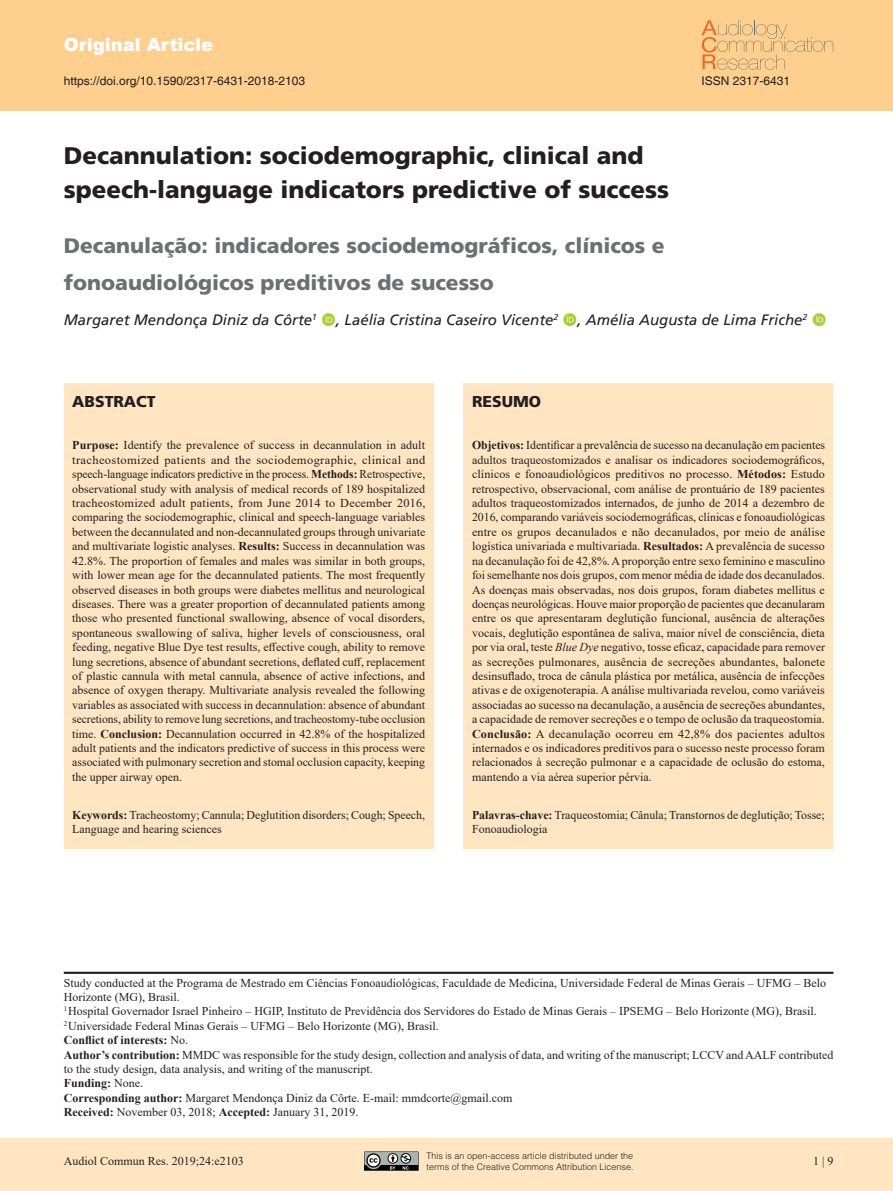
<style>
.page{position:relative;width:893px;height:1191px;background:#fff}
.page>*{position:absolute;margin:0;border:0;box-sizing:border-box;transform-origin:0 0}
.ArticleTitle{font:900 24px/34.5px "Frutiger LT Std";color:#231f20}
.ArticleTitle-Trans1{font:900 21px/37.5px "Frutiger LT Std";color:#6d6f71}
.t1{font:900 18px "Arial";color:#fff}
.AbstractTitle{font:900 15.75px "Frutiger LT Std";color:#231f20}
.AbstractTitle-Trans1{font:900 15.75px "Frutiger LT Std";color:#231f20}
.Authors{font:italic 15px "Frutiger LT";color:#231f20}
.Abstract{font:12px/14.4px "Times New Roman";color:#231f20;text-align:justify}
.Abstract-Trans1{font:12px/14.4px "Times New Roman";color:#231f20;text-align:justify}
.Affiliations{font:12px "Times New Roman";color:#231f20}
.fnAuthor-notesContri{font:12px/14.4px "Times New Roman";color:#231f20}
.fnArticleOther{font:12px/14.4px "Times New Roman";color:#231f20}
.Keywords{font:12px/14.4px "Times New Roman";color:#231f20}
.Keywords-Trans1{font:12px/14.4px "Times New Roman";color:#231f20}
.Correspondence{font:12px "Times New Roman";color:#231f20}
.t2{font:12px "Helvetica";color:#231f20}
.History{font:12px "Times New Roman";color:#231f20}
.fnConflict{font:700 12px "Times New Roman";color:#231f20}
.fnSupported-by{font:700 12px "Times New Roman";color:#231f20}
.t3{font:300 9px/10.8px "Helvetica LT Std";color:#231f20}
.s1{font-weight:700}
.s2{font-style:italic}
.s3{font-weight:400}
</style>
<div class="page">
<div style="left:0;top:0;width:893px;height:111px;background:#fecf8d"></div>
<svg style="left:702px;top:20px;width:131px;height:50px"></svg>
<div style="left:0;top:1138px;width:893px;height:53px;background:#ffe5c2"></div>
<svg style="left:364px;top:1151px;width:55px;height:20px"></svg>
<div style="left:64px;top:383px;width:370px;height:465px;background:#ffe5c2"></div>
<div style="left:463px;top:383px;width:370px;height:465px;background:#ffe5c2"></div>
<hr style="left:64px;top:971px;width:769px;height:3px;background:#231f20">
<h3 class="t1" style="left:64px;top:32px;width:151px">Original Article</h3>
<p class="t2" style="left:64px;top:74px;width:243px">https://doi.org/10.1590/2317-6431-2018-2103</p>
<p class="t2" style="left:701px;top:74px;width:90px">ISSN 2317-6431</p>
<p class="ArticleTitle" style="left:64px;top:138px;width:607px">Decannulation: sociodemographic, clinical and speech‑language indicators predictive of success</p>
<p class="ArticleTitle-Trans1" style="left:64px;top:226px;width:602px">Decanulação: indicadores sociodemográficos, clínicos e fonoaudiológicos preditivos de sucesso</p>
<p class="Authors" style="left:64px;top:311px;width:255px">Margaret Mendonça Diniz da Côrte<sup>1</sup></p>
<p class="Authors" style="left:336px;top:311px;width:224px">, Laélia Cristina Caseiro Vicente<sup>2</sup></p>
<p class="Authors" style="left:578px;top:311px;width:231px">, Amélia Augusta de Lima Friche<sup>2</sup></p>
<p class="AbstractTitle" style="left:72px;top:392px;width:85px">ABSTRACT</p>
<p class="Abstract" style="left:72px;top:438px;width:355px"><span class="s1">Purpose:</span> Identify the prevalence of success in decannulation in adult tracheostomized patients and the sociodemographic, clinical and speech‑language indicators predictive in the process. <span class="s1">Methods:</span> Retrospective, observational study with analysis of medical records of 189 hospitalized tracheostomized adult patients, from June 2014 to December 2016, comparing the sociodemographic, clinical and speech-language variables between the decannulated and non-decannulated groups through univariate and multivariate logistic analyses. <span class="s1">Results:</span> Success in decannulation was 42.8%. The proportion of females and males was similar in both groups, with lower mean age for the decannulated patients. The most frequently observed diseases in both groups were diabetes mellitus and neurological diseases. There was a greater proportion of decannulated patients among those who presented functional swallowing, absence of vocal disorders, spontaneous swallowing of saliva, higher levels of consciousness, oral feeding, negative Blue Dye test results, effective cough, ability to remove lung secretions, absence of abundant secretions, deflated cuff, replacement of plastic cannula with metal cannula, absence of active infections, and absence of oxygen therapy. Multivariate analysis revealed the following variables as associated with success in decannulation: absence of abundant secretions, ability to remove lung secretions, and tracheostomy-tube occlusion time. <span class="s1">Conclusion:</span> Decannulation occurred in 42.8% of the hospitalized adult patients and the indicators predictive of success in this process were associated with pulmonary secretion and stomal occlusion capacity, keeping the upper airway open.</p>
<p class="Keywords" style="left:72px;top:807px;width:354px"><span class="s1">Keywords:</span> Tracheostomy; Cannula; Deglutition disorders; Cough; Speech,<br>Language and hearing sciences</p>
<p class="AbstractTitle-Trans1" style="left:472px;top:392px;width:71px">RESUMO</p>
<p class="Abstract-Trans1" style="left:472px;top:438px;width:355px"><span class="s1">Objetivos:</span> Identificar a prevalência de sucesso na decanulação em pacientes adultos traqueostomizados e analisar os indicadores sociodemográficos, clínicos e fonoaudiológicos preditivos no processo. <span class="s1">Métodos:</span> Estudo retrospectivo, observacional, com análise de prontuário de 189 pacientes adultos traqueostomizados internados, de junho de 2014 a dezembro de 2016, comparando variáveis sociodemográficas, clínicas e fonoaudiológicas entre os grupos decanulados e não decanulados, por meio de análise logística univariada e multivariada. <span class="s1">Resultados:</span> A prevalência de sucesso na decanulação foi de 42,8%. A proporção entre sexo feminino e masculino foi semelhante nos dois grupos, com menor média de idade dos decanulados.<br>As doenças mais observadas, nos dois grupos, foram diabetes mellitus e doenças neurológicas. Houve maior proporção de pacientes que decanularam entre os que apresentaram deglutição funcional, ausência de alterações vocais, deglutição espontânea de saliva, maior nível de consciência, dieta por via oral, teste <span class="s2">Blue Dye</span> negativo, tosse eficaz, capacidade para remover as secreções pulmonares, ausência de secreções abundantes, balonete desinsuflado, troca de cânula plástica por metálica, ausência de infecções ativas e de oxigenoterapia. A análise multivariada revelou, como variáveis associadas ao sucesso na decanulação, a ausência de secreções abundantes, a capacidade de remover secreções e o tempo de oclusão da traqueostomia.<br><span class="s1">Conclusão:</span> A decanulação ocorreu em 42,8% dos pacientes adultos internados e os indicadores preditivos para o sucesso neste processo foram relacionados à secreção pulmonar e a capacidade de oclusão do estoma, mantendo a via aérea superior pérvia.</p>
<p class="Keywords-Trans1" style="left:472px;top:807px;width:354px"><span class="s1">Palavras-chave:</span> Traqueostomia; Cânula; Transtornos de deglutição; Tosse;<br>Fonoaudiologia</p>
<p class="fnArticleOther" style="left:64px;top:975px;width:764px">Study conducted at the Programa de Mestrado em Ciências Fonoaudiológicas, Faculdade de Medicina, Universidade Federal de Minas Gerais – UFMG – Belo<br>Horizonte (MG), Brasil.</p>
<p class="Affiliations" style="left:64px;top:1003px;width:755px"><sup>1</sup>Hospital Governador Israel Pinheiro – HGIP, Instituto de Previdência dos Servidores do Estado de Minas Gerais – IPSEMG – Belo Horizonte (MG), Brasil.</p>
<p class="Affiliations" style="left:64px;top:1017px;width:376px"><sup>2</sup>Universidade Federal Minas Gerais – UFMG – Belo Horizonte (MG), Brasil.</p>
<p class="fnConflict" style="left:64px;top:1031px;width:126px">Conflict of interests: <span class="s3">No.</span></p>
<p class="fnAuthor-notesContri" style="left:64px;top:1047px;width:771px"><span class="s1">Author’s contribution:</span> MMDC was responsible for the study design, collection and analysis of data, and writing of the manuscript; LCCV and AALF contributed to the study design, data analysis, and writing of the manuscript.</p>
<p class="fnSupported-by" style="left:64px;top:1074px;width:81px">Funding: <span class="s3">None.</span></p>
<p class="Correspondence" style="left:64px;top:1089px;width:450px"><span class="s1">Corresponding author:</span> Margaret Mendonça Diniz da Côrte. E-mail: mmdcorte@gmail.com</p>
<p class="History" style="left:64px;top:1103px;width:296px"><span class="s1">Received:</span> November 03, 2018; <span class="s1">Accepted:</span> January 31, 2019.</p>
<p class="t3" style="left:426px;top:1150px;width:209px">This is an open-access article distributed under the terms of the Creative Commons Attribution License.</p>
<p class="Abstract" style="left:64px;top:1153px;width:182px">Audiol Commun Res. 2019;24:e2103</p>
<p class="Abstract" style="left:813px;top:1153px;width:22px">1 | 9</p>
</div>
